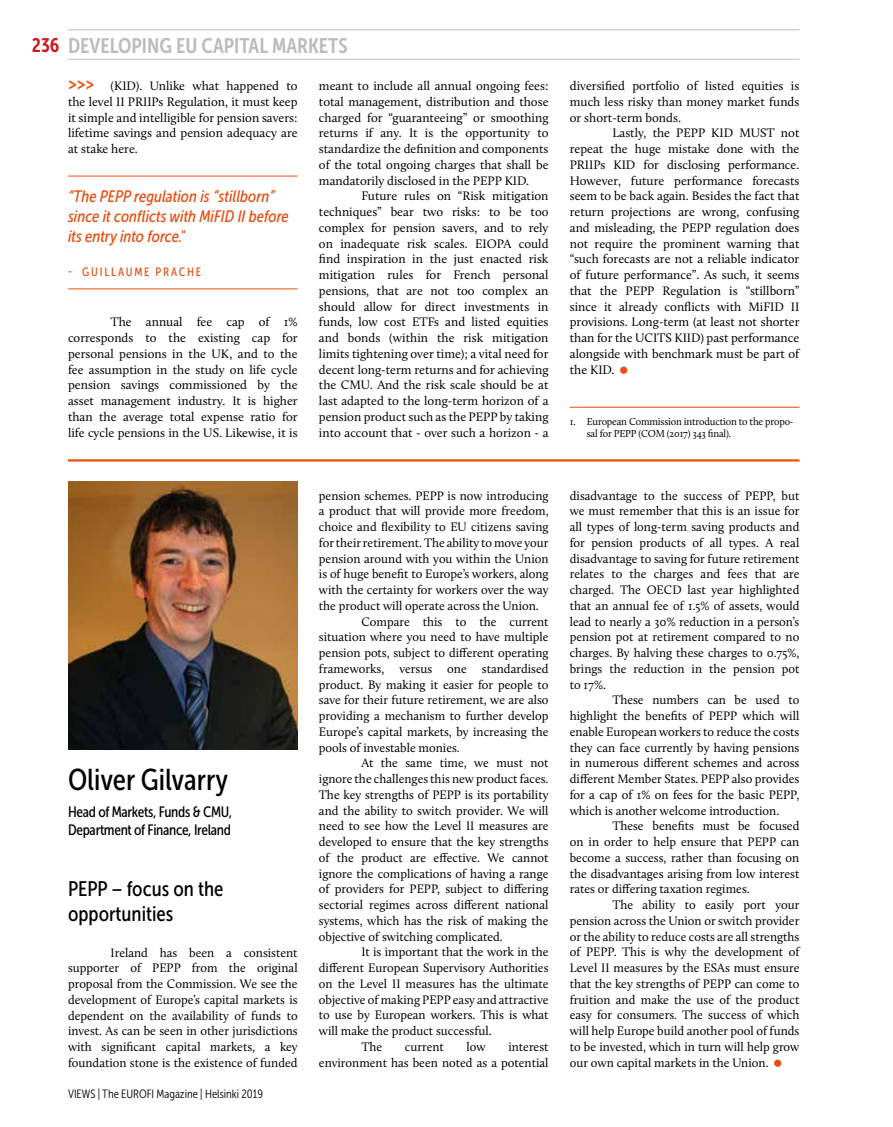
<style>
.page{position:relative;width:893px;height:1127px;background:#fff}
.page>*{position:absolute;margin:0;border:0;box-sizing:border-box;transform-origin:0 0}
.t1{font:30px "Museo Sans Cond 500";color:#000}
.t2{font:21px "Museo Sans Cond 700";color:#bcbcbc}
.t3{font:21px/25.2px "Museo Sans Cond 500";color:#000}
.t4{font:18px "Museo Sans Cond 700";color:#e94e0f}
.t5{font:italic 16.5px/19.8px "Museo Sans Cond 500";color:#e94e0f}
.t6{font:15px/18px "Museo Sans Cond 500";letter-spacing:-.02em;color:#000}
.t7{font:12.75px/15.8px "Calluna";color:#000;text-align:justify}
.t8{font:12px "Museo Sans Cond 300";color:#000}
.t9{font:12px "Museo Sans Cond 500";letter-spacing:.15em;color:#e94e0f}
.t10{font:10.5px/12.6px "Calluna";letter-spacing:-.015em;color:#000}
.s1{font-size:19.5px;color:#cd171a}
</style>
<div class="page">
<hr style="left:68px;top:459px;width:731px;height:2px;background:#e94e0f">
<hr style="left:68px;top:29px;width:731px;height:1px;background:#bcbcbc">
<hr style="left:68px;top:59px;width:731px;height:1px;background:#bcbcbc">
<hr style="left:68px;top:176px;width:230px;height:1px;background:#e94e0f">
<hr style="left:68px;top:288px;width:230px;height:1px;background:#e94e0f">
<hr style="left:570px;top:407px;width:229px;height:1px;background:#e94e0f">
<img style="left:68px;top:482px;width:230px;height:268px">
<h2 class="t2" style="left:32px;top:34px;width:317px"><span class="s1">236</span> DEVELOPING EU CAPITAL MARKETS</h2>
<h3 class="t4" style="left:68px;top:74px;width:28px">&gt;&gt;&gt;</h3>
<p class="t7" style="left:68px;top:78px;width:231px;text-indent:43px">(KID). Unlike what happened to the level II PRIIPs Regulation, it must keep it simple and intelligible for pension savers: lifetime savings and pension adequacy are at stake here.</p>
<p class="t5" style="left:68px;top:186px;width:222px">“The PEPP regulation is “stillborn” since it conflicts with MiFID II before its entry into force."</p>
<p class="t9" style="left:68px;top:265px;width:135px">- GUILLAUME PRACHE</p>
<p class="t7" style="left:68px;top:314px;width:231px;text-indent:43px">The annual fee cap of 1% corresponds to the existing cap for personal pensions in the UK, and to the fee assumption in the study on life cycle pension savings commissioned by the asset management industry. It is higher than the average total expense ratio for life cycle pensions in the US. Likewise, it is</p>
<h1 class="t1" style="left:68px;top:763px;width:162px">Oliver Gilvarry</h1>
<p class="t6" style="left:68px;top:802px;width:166px">Head of Markets, Funds &amp; CMU,<br>Department of Finance, Ireland</p>
<h2 class="t3" style="left:68px;top:876px;width:157px">PEPP – focus on the opportunities</h2>
<p class="t7" style="left:68px;top:944px;width:231px;text-indent:43px">Ireland has been a consistent supporter of PEPP from the original proposal from the Commission. We see the development of Europe’s capital markets is dependent on the availability of funds to invest. As can be seen in other jurisdictions with significant capital markets, a key foundation stone is the existence of funded</p>
<p class="t8" style="left:68px;top:1087px;width:196px">VIEWS | The EUROFI Magazine | Helsinki 2019</p>
<p class="t7" style="left:319px;top:78px;width:231px">meant to include all annual ongoing fees: total management, distribution and those charged for “guaranteeing” or smoothing returns if any. It is the opportunity to standardize the definition and components of the total ongoing charges that shall be mandatorily disclosed in the PEPP KID.</p>
<p class="t7" style="left:319px;top:188px;width:231px;text-indent:43px">Future rules on “Risk mitigation techniques” bear two risks: to be too complex for pension savers, and to rely on inadequate risk scales. EIOPA could find inspiration in the just enacted risk mitigation rules for French personal pensions, that are not too complex an should allow for direct investments in funds, low cost ETFs and listed equities and bonds (within the risk mitigation limits tightening over time); a vital need for decent long-term returns and for achieving the CMU. And the risk scale should be at last adapted to the long-term horizon of a pension product such as the PEPP by taking into account that - over such a horizon - a</p>
<p class="t7" style="left:319px;top:487px;width:231px">pension schemes. PEPP is now introducing</p>
<p class="t7" style="left:319px;top:503px;width:231px">a product that will provide more freedom,</p>
<p class="t7" style="left:319px;top:519px;width:231px">choice and flexibility to EU citizens saving</p>
<p class="t7" style="left:319px;top:535px;width:231px">for their retirement. The ability to move your</p>
<p class="t7" style="left:319px;top:550px;width:231px">pension around with you within the Union</p>
<p class="t7" style="left:319px;top:566px;width:231px">is of huge benefit to Europe’s workers, along</p>
<p class="t7" style="left:319px;top:582px;width:231px">with the certainty for workers over the way</p>
<p class="t7" style="left:319px;top:598px;width:221px">the product will operate across the Union.</p>
<p class="t7" style="left:361px;top:613px;width:189px">Compare this to the current</p>
<p class="t7" style="left:319px;top:629px;width:231px">situation where you need to have multiple</p>
<p class="t7" style="left:319px;top:645px;width:231px">pension pots, subject to different operating</p>
<p class="t7" style="left:319px;top:661px;width:231px">frameworks, versus one standardised</p>
<p class="t7" style="left:319px;top:676px;width:231px">product. By making it easier for people to</p>
<p class="t7" style="left:319px;top:692px;width:231px">save for their future retirement, we are also</p>
<p class="t7" style="left:319px;top:708px;width:231px">providing a mechanism to further develop</p>
<p class="t7" style="left:319px;top:724px;width:231px">Europe’s capital markets, by increasing the</p>
<p class="t7" style="left:319px;top:739px;width:142px">pools of investable monies.</p>
<p class="t7" style="left:361px;top:755px;width:189px">At the same time, we must not</p>
<p class="t7" style="left:319px;top:771px;width:231px">ignore the challenges this new product faces.</p>
<p class="t7" style="left:319px;top:787px;width:231px">The key strengths of PEPP is its portability</p>
<p class="t7" style="left:319px;top:802px;width:231px">and the ability to switch provider. We will</p>
<p class="t7" style="left:319px;top:818px;width:231px">need to see how the Level II measures are</p>
<p class="t7" style="left:319px;top:834px;width:231px">developed to ensure that the key strengths</p>
<p class="t7" style="left:319px;top:850px;width:231px">of the product are effective. We cannot</p>
<p class="t7" style="left:319px;top:865px;width:231px">ignore the complications of having a range</p>
<p class="t7" style="left:319px;top:881px;width:231px">of providers for PEPP, subject to differing</p>
<p class="t7" style="left:319px;top:897px;width:231px">sectorial regimes across different national</p>
<p class="t7" style="left:319px;top:913px;width:231px">systems, which has the risk of making the</p>
<p class="t7" style="left:319px;top:928px;width:185px">objective of switching complicated.</p>
<p class="t7" style="left:361px;top:944px;width:189px">It is important that the work in the</p>
<p class="t7" style="left:319px;top:960px;width:231px">different European Supervisory Authorities</p>
<p class="t7" style="left:319px;top:975px;width:231px">on the Level II measures has the ultimate</p>
<p class="t7" style="left:319px;top:991px;width:231px">objective of making PEPP easy and attractive</p>
<p class="t7" style="left:319px;top:1007px;width:231px">to use by European workers. This is what</p>
<p class="t7" style="left:319px;top:1023px;width:174px">will make the product successful.</p>
<p class="t7" style="left:361px;top:1038px;width:22px">The</p>
<p class="t7" style="left:405px;top:1038px;width:41px">current</p>
<p class="t7" style="left:467px;top:1038px;width:21px">low</p>
<p class="t7" style="left:319px;top:1038px;width:231px;text-align:right">interest<br>environment has been noted as a potential</p>
<p class="t7" style="left:570px;top:78px;width:231px">diversified portfolio of listed equities is much less risky than money market funds or short-term bonds.</p>
<p class="t7" style="left:570px;top:125px;width:231px;text-indent:43px">Lastly, the PEPP KID MUST not repeat the huge mistake done with the PRIIPs KID for disclosing performance.<br>However, future performance forecasts seem to be back again. Besides the fact that return projections are wrong, confusing and misleading, the PEPP regulation does not require the prominent warning that “such forecasts are not a reliable indicator of future performance”. As such, it seems that the PEPP Regulation is “stillborn” since it already conflicts with MiFID II provisions. Long-term (at least not shorter than for the UCITS KIID) past performance alongside with benchmark must be part of the KID.</p>
<p class="t10" style="left:587px;top:415px;width:208px;text-indent:-17px">1. European Commission introduction to the propo&shy;sal for PEPP (COM (2017) 343 final).</p>
<p class="t7" style="left:570px;top:487px;width:231px">disadvantage to the success of PEPP, but we must remember that this is an issue for all types of long-term saving products and for pension products of all types. A real disadvantage to saving for future retirement relates to the charges and fees that are charged. The OECD last year highlighted that an annual fee of 1.5% of assets, would lead to nearly a 30% reduction in a person’s pension pot at retirement compared to no charges. By halving these charges to 0.75%, brings the reduction in the pension pot to 17%.</p>
<p class="t7" style="left:570px;top:692px;width:231px;text-indent:43px">These numbers can be used to highlight the benefits of PEPP which will enable European workers to reduce the costs they can face currently by having pensions in numerous different schemes and across different Member States. PEPP also provides for a cap of 1% on fees for the basic PEPP, which is another welcome introduction.</p>
<p class="t7" style="left:570px;top:818px;width:231px;text-indent:43px">These benefits must be focused on in order to help ensure that PEPP can become a success, rather than focusing on the disadvantages arising from low interest rates or differing taxation regimes.</p>
<p class="t7" style="left:570px;top:897px;width:231px;text-indent:43px">The ability to easily port your pension across the Union or switch provider or the ability to reduce costs are all strengths of PEPP. This is why the development of Level II measures by the ESAs must ensure that the key strengths of PEPP can come to fruition and make the use of the product easy for consumers. The success of which will help Europe build another pool of funds to be invested, which in turn will help grow our own capital markets in the Union.</p>
</div>
